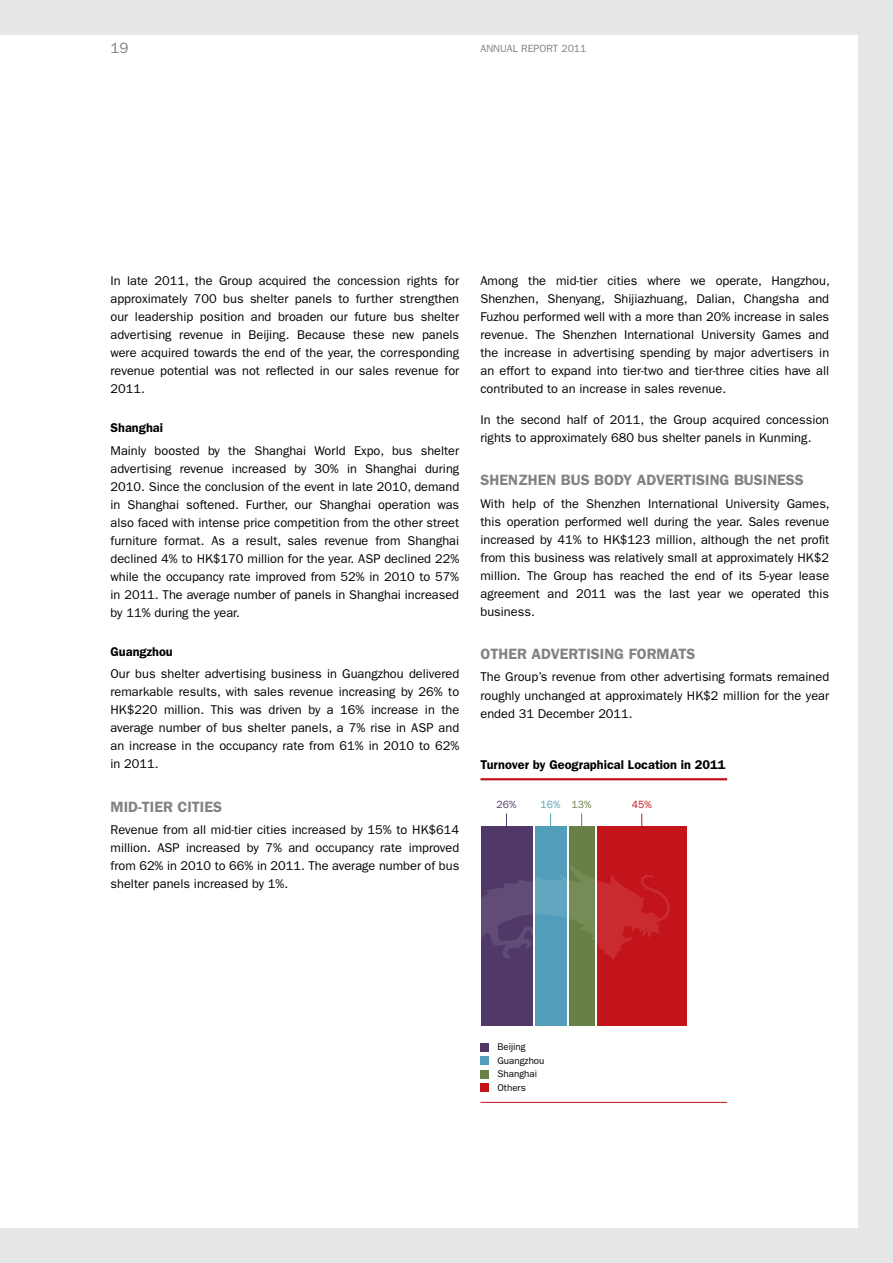
<style>
.page{position:relative;width:893px;height:1263px;background:#fff}
.page>*{position:absolute;margin:0;border:0;box-sizing:border-box;transform-origin:0 0}
.t1{font:600 15px "ITC Franklin Gothic Std";color:#808284}
.t2{font:15px "ITC Franklin Gothic Std";color:#808284}
.t3{font:12.75px/18px "ITC Franklin Gothic Std";color:#000;text-align:justify}
.t4{font:600 12.75px "ITC Franklin Gothic Std";color:#000}
.t5{font:10.5px "ITC Franklin Gothic Std";color:#808284}
.t6{font:10.5px "ITC Franklin Gothic Std";color:#529dba}
.t7{font:10.5px "ITC Franklin Gothic Std";color:#503969}
.t8{font:10.5px "ITC Franklin Gothic Std";color:#c4141b}
.t9{font:9.75px/13.5px "ITC Franklin Gothic Std";color:#000}
.s1{color:#688045}
</style>
<div class="page">
<div style="left:859px;top:0;width:34px;height:1263px;background:#e6e7e8"></div>
<div style="left:0;top:0;width:893px;height:34px;background:#e6e7e8"></div>
<div style="left:0;top:1229px;width:893px;height:34px;background:#e6e7e8"></div>
<div style="left:597px;top:826px;width:90px;height:200px;background:#c4141b"></div>
<div style="left:480px;top:826px;width:52px;height:200px;background:#503969"></div>
<div style="left:535px;top:826px;width:32px;height:200px;background:#529dba"></div>
<div style="left:569px;top:826px;width:26px;height:200px;background:#688045"></div>
<div style="left:480px;top:1043px;width:9px;height:8px;background:#503969"></div>
<div style="left:480px;top:1070px;width:9px;height:8px;background:#688045"></div>
<div style="left:480px;top:1056px;width:9px;height:9px;background:#529dba"></div>
<div style="left:480px;top:1083px;width:9px;height:9px;background:#c4141b"></div>
<svg style="left:506px;top:813px;width:1px;height:13px"></svg>
<svg style="left:550px;top:813px;width:1px;height:13px"></svg>
<svg style="left:581px;top:813px;width:1px;height:13px"></svg>
<svg style="left:641px;top:813px;width:1px;height:13px"></svg>
<hr style="left:480px;top:778px;width:247px;height:2px;background:#c4141b">
<hr style="left:480px;top:1102px;width:247px;height:1px;background:#c4141b">
<svg style="left:480px;top:865px;width:190px;height:95px"></svg>
<p class="t2" style="left:111px;top:39px;width:19px">19</p>
<p class="t5" style="left:480px;top:42px;width:108px">ANNUAL REPORT 2011</p>
<p class="t3" style="left:111px;top:272px;width:350px">In late 2011, the Group acquired the concession rights for approximately 700 bus shelter panels to further strengthen our leadership position and broaden our future bus shelter advertising revenue in Beijing. Because these new panels were acquired towards the end of the year, the corresponding revenue potential was not reflected in our sales revenue for 2011.</p>
<p class="t4" style="left:111px;top:420px;width:54px">SHANGHAI</p>
<p class="t3" style="left:111px;top:441px;width:350px">Mainly boosted by the Shanghai World Expo, bus shelter advertising revenue increased by 30% in Shanghai during 2010. Since the conclusion of the event in late 2010, demand in Shanghai softened. Further, our Shanghai operation was also faced with intense price competition from the other street furniture format. As a result, sales revenue from Shanghai declined 4% to HK$170 million for the year. ASP declined 22% while the occupancy rate improved from 52% in 2010 to 57% in 2011. The average number of panels in Shanghai increased by 11% during the year.</p>
<p class="t4" style="left:111px;top:644px;width:64px">GUANGZHOU</p>
<p class="t3" style="left:111px;top:665px;width:350px">Our bus shelter advertising business in Guangzhou delivered remarkable results, with sales revenue increasing by 26% to HK$220 million. This was driven by a 16% increase in the average number of bus shelter panels, a 7% rise in ASP and an increase in the occupancy rate from 61% in 2010 to 62% in 2011.</p>
<p class="t1" style="left:111px;top:798px;width:48px">MID-TIER</p>
<p class="t1" style="left:177px;top:798px;width:18px">CITIES</p>
<p class="t3" style="left:111px;top:821px;width:350px">Revenue from all mid-tier cities increased by 15% to HK$614 million. ASP increased by 7% and occupancy rate improved from 62% in 2010 to 66% in 2011. The average number of bus shelter panels increased by 1%.</p>
<p class="t3" style="left:480px;top:272px;width:351px">Among the mid-tier cities where we operate, Hangzhou, Shenzhen, Shenyang, Shijiazhuang, Dalian, Changsha and Fuzhou performed well with a more than 20% increase in sales revenue. The Shenzhen International University Games and the increase in advertising spending by major advertisers in an effort to expand into tier-two and tier-three cities have all contributed to an increase in sales revenue.</p>
<p class="t3" style="left:480px;top:411px;width:350px">In the second half of 2011, the Group acquired concession rights to approximately 680 bus shelter panels in Kunming.</p>
<p class="t1" style="left:480px;top:471px;width:19px">SHEN</p>
<p class="t1" style="left:518px;top:471px;width:20px">ZHEN</p>
<p class="t1" style="left:561px;top:471px;width:54px">BUS BODY</p>
<p class="t1" style="left:637px;top:471px;width:19px">ADVERTISING</p>
<p class="t1" style="left:734px;top:471px;width:30px">BUSINESS</p>
<p class="t3" style="left:480px;top:494px;width:351px">With help of the Shenzhen International University Games, this operation performed well during the year. Sales revenue increased by 41% to HK$123 million, although the net profit from this business was relatively small at approximately HK$2 million. The Group has reached the end of its 5-year lease agreement and 2011 was the last year we operated this business.</p>
<p class="t1" style="left:480px;top:645px;width:20px">OTHER</p>
<p class="t1" style="left:531px;top:645px;width:19px">ADVERTISING</p>
<p class="t1" style="left:629px;top:645px;width:19px">FORMATS</p>
<p class="t3" style="left:480px;top:668px;width:350px">The Group’s revenue from other advertising formats remained roughly unchanged at approximately HK$2 million for the year ended 31 December 2011.</p>
<p class="t4" style="left:480px;top:757px;width:246px">TURNOVER BY GEOGRAPHICAL LOCATION IN 2011</p>
<p class="t7" style="left:496px;top:798px;width:21px">26%</p>
<p class="t6" style="left:541px;top:798px;width:52px">16% <span class="s1">13%</span></p>
<p class="t8" style="left:632px;top:798px;width:21px">45%</p>
<p class="t9" style="left:497px;top:1040px;width:48px">Beijing<br>Guangzhou<br>Shanghai<br>Others</p>
</div>
